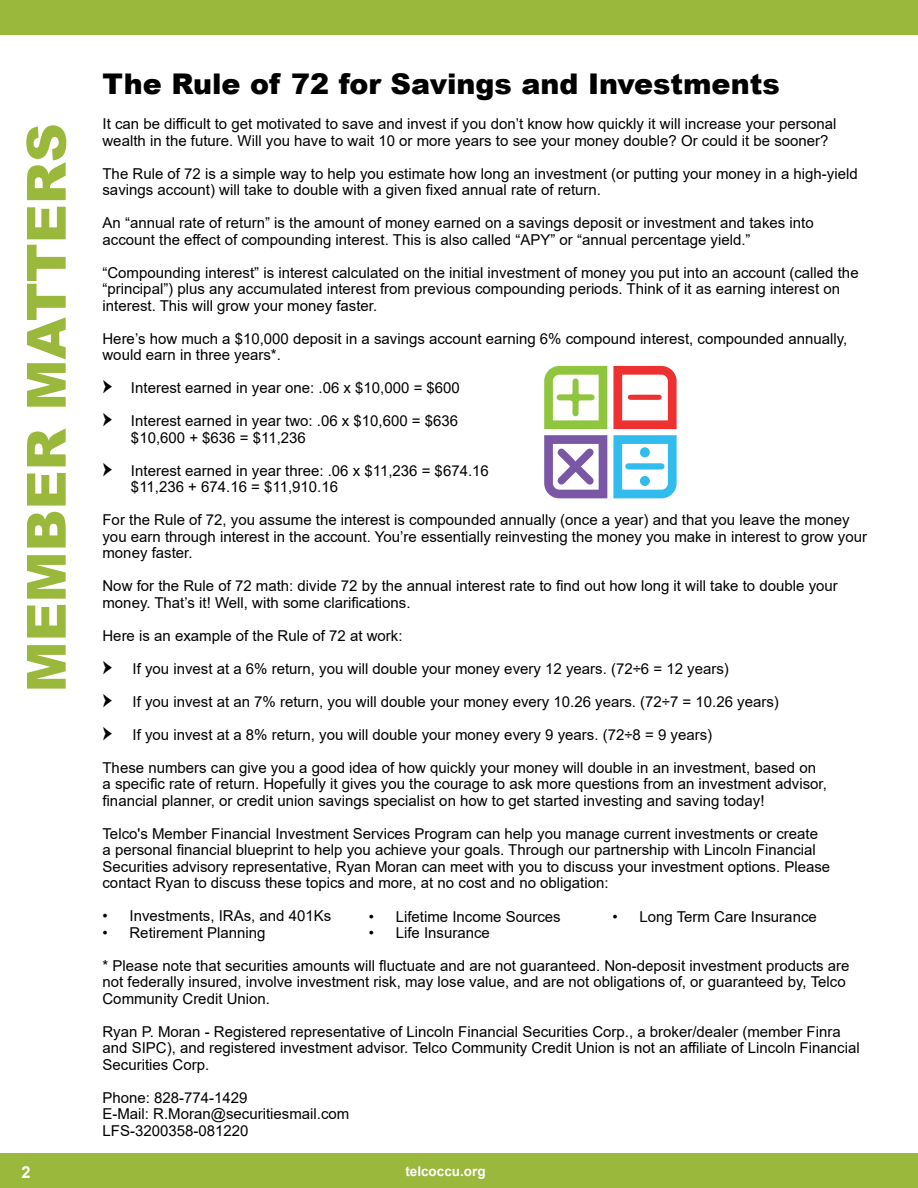
<style>
.page{position:relative;width:918px;height:1188px;background:#fff}
.page>*{position:absolute;margin:0;border:0;box-sizing:border-box;transform-origin:0 0}
.t1{font:900 54px "Arial";color:#99b83c}
.t2{font:900 28.5px "Arial";color:#000}
.t3{font:700 16.5px "Arial";color:#fff}
.t4{font:15px/16.5px "Arial";color:#000}
.t5{font:700 13.5px "Arial";color:#fff}
.s1{font-family:"Minion Pro";font-weight:600;font-size:24px}
</style>
<div class="page">
<div style="left:0;top:0;width:918px;height:35px;background:#99b83c"></div>
<div style="left:0;top:1153px;width:918px;height:35px;background:#99b83c"></div>
<svg style="left:613px;top:435px;width:64px;height:63px"></svg>
<svg style="left:613px;top:366px;width:64px;height:63px"></svg>
<svg style="left:544px;top:366px;width:63px;height:63px"></svg>
<svg style="left:544px;top:435px;width:63px;height:63px"></svg>
<h1 class="t1" style="left:7px;top:692px;width:571px;rotate:-90deg">MEMBER MATTERS</h1>
<h2 class="t2" style="left:102px;top:63px;width:679px">The Rule of 72 for Savings and Investments</h2>
<p class="t4" style="left:102px;top:116px;width:736px">It can be difficult to get motivated to save and invest if you don’t know how quickly it will increase your personal wealth in the future. Will you have to wait 10 or more years to see your money double? Or could it be sooner?</p>
<p class="t4" style="left:102px;top:165px;width:757px">The Rule of 72 is a simple way to help you estimate how long an investment (or putting your money in a high-yield savings account) will take to double with a given fixed annual rate of return.</p>
<p class="t4" style="left:102px;top:215px;width:713px">An “annual rate of return” is the amount of money earned on a savings deposit or investment and takes into account the effect of compounding interest. This is also called “APY” or “annual percentage yield.”</p>
<p class="t4" style="left:102px;top:264px;width:758px">“Compounding interest” is interest calculated on the initial investment of money you put into an account (called the “principal”) plus any accumulated interest from previous compounding periods. Think of it as earning interest on interest. This will grow your money faster.</p>
<p class="t4" style="left:102px;top:330px;width:746px">Here’s how much a $10,000 deposit in a savings account earning 6% compound interest, compounded annually, would earn in three years*.</p>
<p class="t4" style="left:102px;top:380px;width:359px"><span class="s1">→</span> Interest earned in year one: .06 x $10,000 = $600</p>
<p class="t4" style="left:131px;top:413px;width:329px;text-indent:-28px"><span class="s1">→</span> Interest earned in year two: .06 x $10,600 = $636 $10,600 + $636 = $11,236</p>
<p class="t4" style="left:131px;top:462px;width:359px;text-indent:-28px"><span class="s1">→</span> Interest earned in year three: .06 x $11,236 = $674.16 $11,236 + 674.16 = $11,910.16</p>
<p class="t4" style="left:102px;top:512px;width:766px">For the Rule of 72, you assume the interest is compounded annually (once a year) and that you leave the money you earn through interest in the account. You’re essentially reinvesting the money you make in interest to grow your money faster.</p>
<p class="t4" style="left:102px;top:578px;width:737px">Now for the Rule of 72 math: divide 72 by the annual interest rate to find out how long it will take to double your money. That’s it! Well, with some clarifications.</p>
<p class="t4" style="left:102px;top:627px;width:302px">Here is an example of the Rule of 72 at work:</p>
<p class="t4" style="left:102px;top:660px;width:628px"><span class="s1">→</span> If you invest at a 6% return, you will double your money every 12 years. (72÷6 = 12 years)</p>
<p class="t4" style="left:102px;top:693px;width:678px"><span class="s1">→</span> If you invest at an 7% return, you will double your money every 10.26 years. (72÷7 = 10.26 years)</p>
<p class="t4" style="left:102px;top:726px;width:611px"><span class="s1">→</span> If you invest at a 8% return, you will double your money every 9 years. (72÷8 = 9 years)</p>
<p class="t4" style="left:102px;top:759px;width:726px">These numbers can give you a good idea of how quickly your money will double in an investment, based on a specific rate of return. Hopefully it gives you the courage to ask more questions from an investment advisor, financial planner, or credit union savings specialist on how to get started investing and saving today!</p>
<p class="t4" style="left:102px;top:825px;width:729px">Telco's Member Financial Investment Services Program can help you manage current investments or create<br>a personal financial blueprint to help you achieve your goals. Through our partnership with Lincoln Financial Securities advisory representative, Ryan Moran can meet with you to discuss your investment options. Please contact Ryan to discuss these topics and more, at no cost and no obligation:</p>
<p class="t4" style="left:102px;top:908px;width:230px">• Investments, IRAs, and 401Ks</p>
<p class="t4" style="left:102px;top:924px;width:164px">• Retirement Planning</p>
<p class="t4" style="left:102px;top:957px;width:749px">* Please note that securities amounts will fluctuate and are not guaranteed. Non-deposit investment products are not federally insured, involve investment risk, may lose value, and are not obligations of, or guaranteed by, Telco<br>Community Credit Union.</p>
<p class="t4" style="left:102px;top:1023px;width:759px">Ryan P. Moran - Registered representative of Lincoln Financial Securities Corp., a broker/dealer (member Finra and SIPC), and registered investment advisor. Telco Community Credit Union is not an affiliate of Lincoln Financial<br>Securities Corp.</p>
<p class="t4" style="left:102px;top:1089px;width:248px">Phone: 828-774-1429<br>E-Mail: R.Moran@securitiesmail.com<br>LFS-3200358-081220</p>
<p class="t4" style="left:369px;top:908px;width:194px">• Lifetime Income Sources</p>
<p class="t4" style="left:369px;top:925px;width:123px">• Life Insurance</p>
<p class="t4" style="left:613px;top:908px;width:206px">• Long Term Care Insurance</p>
<p class="t3" style="left:22px;top:1160px;width:11px">2</p>
<p class="t5" style="left:405px;top:1162px;width:82px">telcoccu.org</p>
</div>
